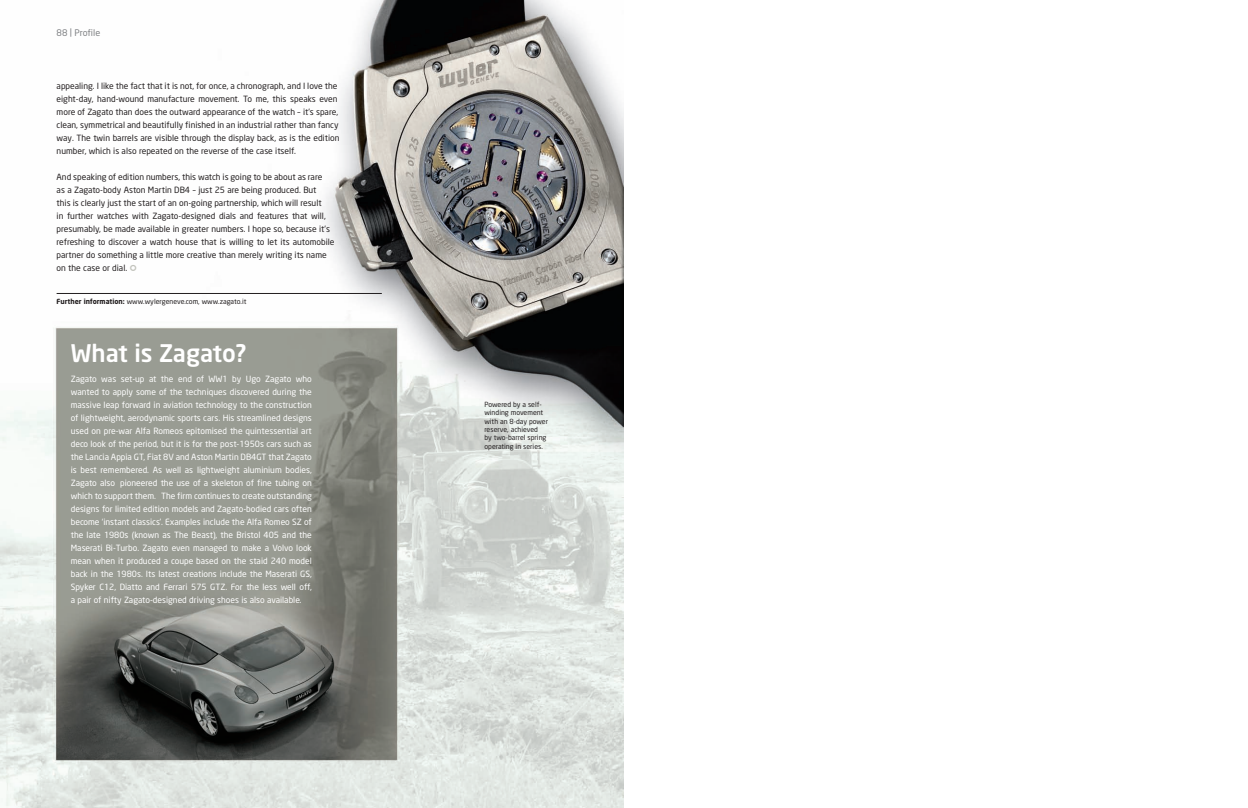
<style>
.page{position:relative;width:1248px;height:808px;background:#fff}
.page>*{position:absolute;margin:0;border:0;box-sizing:border-box;transform-origin:0 0}
.t1{font:500 24px "Neo Sans";color:#fff}
.t2{font:9px "Neo Sans";color:#808285}
.t3{font:8.5px/13px "Neo Sans";color:#fff;text-align:justify}
.t4{font:8.5px/13px "Neo Sans";color:#231f20}
.t5{font:7px/8.4px "Neo Sans";color:#231f20}
.s1{font-weight:700}
</style>
<div class="page">
<img style="left:0;top:0;width:624px;height:808px">
<hr style="left:57px;top:293px;width:325px;height:1px;background:#231f20">
<svg style="left:130px;top:265px;width:6px;height:6px"></svg>
<p class="t2" style="left:57px;top:29px;width:45px">88 | Profile</p>
<p class="t4" style="left:57px;top:80px;width:284px">appealing. I like the fact that it is not, for once, a chronograph, and I love the eight-day, hand-wound manufacture movement. To me, this speaks even more of Zagato than does the outward appearance of the watch – it’s spare, clean, symmetrical and beautifully finished in an industrial rather than fancy way. The twin barrels are visible through the display back, as is the edition number, which is also repeated on the reverse of the case itself.</p>
<p class="t4" style="left:57px;top:171px;width:279px">And speaking of edition numbers, this watch is going to be about as rare<br>as a Zagato-body Aston Martin DB4 – just 25 are being produced. But<br>this is clearly just the start of an on-going partnership, which will result<br>in further watches with Zagato-designed dials and features that will, presumably, be made available in greater numbers. I hope so, because it’s refreshing to discover a watch house that is willing to let its automobile partner do something a little more creative than merely writing its name on the case or dial.</p>
<p class="t5" style="left:57px;top:298px;width:191px"><span class="s1">Further information:</span> www.wylergeneve.com, www.zagato.it</p>
<h1 class="t1" style="left:71px;top:344px;width:177px">What is Zagato?</h1>
<p class="t3" style="left:71px;top:373px;width:242px">Zagato was set-up at the end of WW1 by Ugo Zagato who wanted to apply some of the techniques discovered during the massive leap forward in aviation technology to the construction of lightweight, aerodynamic sports cars. His streamlined designs used on pre-war Alfa Romeos epitomised the quintessential art deco look of the period, but it is for the post-1950s cars such as the Lancia Appia GT, Fiat 8V and Aston Martin DB4GT that Zagato is best remembered. As well as lightweight aluminium bodies, Zagato also pioneered the use of a skeleton of fine tubing on which to support them. The firm continues to create outstanding designs for limited edition models and Zagato-bodied cars often become ‘instant classics’. Examples include the Alfa Romeo SZ of the late 1980s (known as The Beast), the Bristol 405 and the Maserati Bi-Turbo. Zagato even managed to make a Volvo look mean when it produced a coupe based on the staid 240 model back in the 1980s. Its latest creations include the Maserati GS, Spyker C12, Diatto and Ferrari 575 GTZ. For the less well off, a pair of nifty Zagato-designed driving shoes is also available.</p>
<p class="t5" style="left:484px;top:400px;width:65px">Powered by a self&shy;winding movement with an 8-day power reserve, achieved<br>by two-barrel spring operating in series.</p>
</div>
